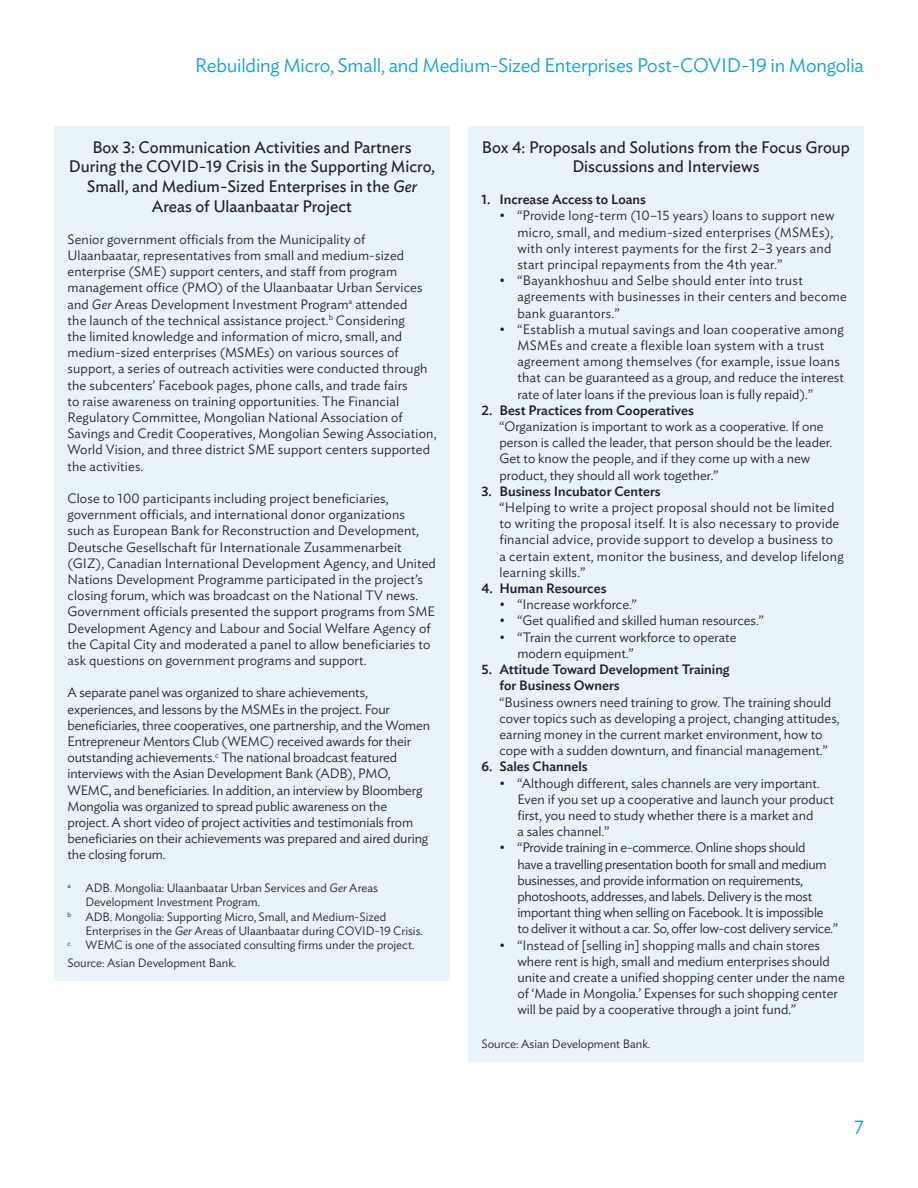
<style>
.page{position:relative;width:918px;height:1188px;background:#fff}
.page>*{position:absolute;margin:0;border:0;box-sizing:border-box;transform-origin:0 0}
.t1{font:300 19.5px "Ideal Sans";letter-spacing:-.01em;color:#089fd6}
.t2{font:16.5px/19.8px "Ideal Sans";color:#231f20;text-align:center}
.t3{font:300 13.5px/16.2px "Ideal Sans";color:#231f20}
.t4{font:300 13.5px/16.2px "Ideal Sans";letter-spacing:.02em;color:#231f20}
.t5{font:300 13.5px/16.2px "Ideal Sans";letter-spacing:-.02em;color:#231f20}
.t6{font:500 13.5px/16.2px "Ideal Sans";color:#231f20}
.t7{font:300 12px "Ideal Sans";color:#231f20}
.s1{font-style:italic}
</style>
<div class="page">
<div style="left:54px;top:126px;width:396px;height:854px;background:#e8f3fa"></div>
<div style="left:468px;top:126px;width:396px;height:936px;background:#e8f3fa"></div>
<h1 class="t1" style="left:195px;top:50px;width:670px">Rebuilding Micro, Small, and Medium-Sized Enterprises Post-COVID-19 in Mongolia</h1>
<p class="t2" style="left:69px;top:136px;width:368px">Box 3: Communication Activities and Partners During the COVID-19 Crisis in the Supporting Micro, Small, and Medium-Sized Enterprises in the <span class="s1">Ger </span>Areas of Ulaanbaatar Project</p>
<p class="t3" style="left:67px;top:230px;width:371px">Senior government officials from the Municipality of Ulaanbaatar, representatives from small and medium-sized enterprise (SME) support centers, and staff from program management office (PMO) of the Ulaanbaatar Urban Services and <span class="s1">Ger</span> Areas Development Investment Program<sup>a</sup> attended<br>the launch of the technical assistance project.<sup>b</sup> Considering<br>the limited knowledge and information of micro, small, and medium-sized enterprises (MSMEs) on various sources of support, a series of outreach activities were conducted through the subcenters’ Facebook pages, phone calls, and trade fairs<br>to raise awareness on training opportunities. The Financial Regulatory Committee, Mongolian National Association of Savings and Credit Cooperatives, Mongolian Sewing Association, World Vision, and three district SME support centers supported the activities.</p>
<p class="t3" style="left:67px;top:489px;width:370px">Close to 100 participants including project beneficiaries, government officials, and international donor organizations<br>such as European Bank for Reconstruction and Development, Deutsche Gesellschaft für Internationale Zusammenarbeit (GIZ), Canadian International Development Agency, and United Nations Development Programme participated in the project’s closing forum, which was broadcast on the National TV news.<br>Government officials presented the support programs from SME Development Agency and Labour and Social Welfare Agency of the Capital City and moderated a panel to allow beneficiaries to ask questions on government programs and support.</p>
<p class="t3" style="left:67px;top:684px;width:364px">A separate panel was organized to share achievements, experiences, and lessons by the MSMEs in the project. Four beneficiaries, three cooperatives, one partnership, and the Women Entrepreneur Mentors Club (WEMC) received awards for their outstanding achievements.<sup>c</sup> The national broadcast featured interviews with the Asian Development Bank (ADB), PMO, WEMC, and beneficiaries. In addition, an interview by Bloomberg Mongolia was organized to spread public awareness on the project. A short video of project activities and testimonials from beneficiaries on their achievements was prepared and aired during the closing forum.</p>
<p class="t7" style="left:68px;top:879px;width:312px"><sup>a</sup> ADB. Mongolia: Ulaanbaatar Urban Services and <span class="s1">Ger</span> Areas</p>
<p class="t7" style="left:86px;top:893px;width:176px">Development Investment Program.</p>
<p class="t7" style="left:68px;top:907px;width:320px"><sup>b</sup> ADB. Mongolia: Supporting Micro, Small, and Medium-Sized</p>
<p class="t7" style="left:86px;top:922px;width:339px">Enterprises in the <span class="s1">Ger</span> Areas of Ulaanbaatar during COVID-19 Crisis.</p>
<p class="t7" style="left:68px;top:936px;width:349px"><sup>c</sup> WEMC is one of the associated consulting firms under the project.</p>
<p class="t7" style="left:68px;top:954px;width:170px">Source: Asian Development Bank.</p>
<p class="t2" style="left:482px;top:136px;width:370px">Box 4: Proposals and Solutions from the Focus Group<br>Discussions and Interviews</p>
<p class="t6" style="left:482px;top:190px;width:166px">1. Increase Access to Loans</p>
<p class="t4" style="left:517px;top:207px;width:319px;text-indent:-18px">• “Provide long-term (10–15 years) loans to support new micro, small, and medium-sized enterprises (MSMEs), with only interest payments for the first 2–3 years and start principal repayments from the 4th year.”</p>
<p class="t4" style="left:517px;top:271px;width:331px;text-indent:-18px">• “Bayankhoshuu and Selbe should enter into trust agreements with businesses in their centers and become bank guarantors.”</p>
<p class="t4" style="left:517px;top:320px;width:328px;text-indent:-18px">• “Establish a mutual savings and loan cooperative among MSMEs and create a flexible loan system with a trust agreement among themselves (for example, issue loans that can be guaranteed as a group, and reduce the interest rate of later loans if the previous loan is fully repaid).”</p>
<p class="t6" style="left:481px;top:401px;width:214px">2. Best Practices from Cooperatives</p>
<p class="t3" style="left:499px;top:417px;width:334px">“Organization is important to work as a cooperative. If one person is called the leader, that person should be the leader.<br>Get to know the people, and if they come up with a new product, they should all work together.”</p>
<p class="t6" style="left:481px;top:482px;width:181px">3. Business Incubator Centers</p>
<p class="t4" style="left:499px;top:498px;width:346px">“Helping to write a project proposal should not be limited to writing the proposal itself. It is also necessary to provide financial advice, provide support to develop a business to<br>a certain extent, monitor the business, and develop lifelong learning skills.”</p>
<p class="t6" style="left:481px;top:579px;width:126px">4. Human Resources</p>
<p class="t3" style="left:499px;top:595px;width:139px">• “Increase workforce.”</p>
<p class="t3" style="left:499px;top:612px;width:266px">• “Get qualified and skilled human resources.”</p>
<p class="t3" style="left:517px;top:628px;width:221px;text-indent:-18px">• “Train the current workforce to operate modern equipment.”</p>
<p class="t6" style="left:499px;top:660px;width:232px;text-indent:-18px">5. Attitude Toward Development Training for Business Owners</p>
<p class="t3" style="left:499px;top:693px;width:342px">“Business owners need training to grow. The training should cover topics such as developing a project, changing attitudes, earning money in the current market environment, how to cope with a sudden downturn, and financial management.”</p>
<p class="t6" style="left:481px;top:757px;width:108px">6. Sales Channels</p>
<p class="t3" style="left:517px;top:774px;width:318px;text-indent:-18px">• “Although different, sales channels are very important.<br>Even if you set up a cooperative and launch your product first, you need to study whether there is a market and<br>a sales channel.”</p>
<p class="t5" style="left:517px;top:838px;width:322px;text-indent:-18px">• “Provide training in e-commerce. Online shops should<br>have a travelling presentation booth for small and medium businesses, and provide information on requirements, photoshoots, addresses, and labels. Delivery is the most important thing when selling on Facebook. It is impossible to deliver it without a car. So, offer low-cost delivery service.”</p>
<p class="t3" style="left:517px;top:936px;width:329px;text-indent:-18px">• “Instead of [selling in] shopping malls and chain stores where rent is high, small and medium enterprises should unite and create a unified shopping center under the name of ‘Made in Mongolia.’ Expenses for such shopping center will be paid by a cooperative through a joint fund.”</p>
<p class="t7" style="left:482px;top:1035px;width:170px">Source: Asian Development Bank.</p>
<h1 class="t1" style="left:854px;top:1112px;width:11px">7</h1>
</div>
